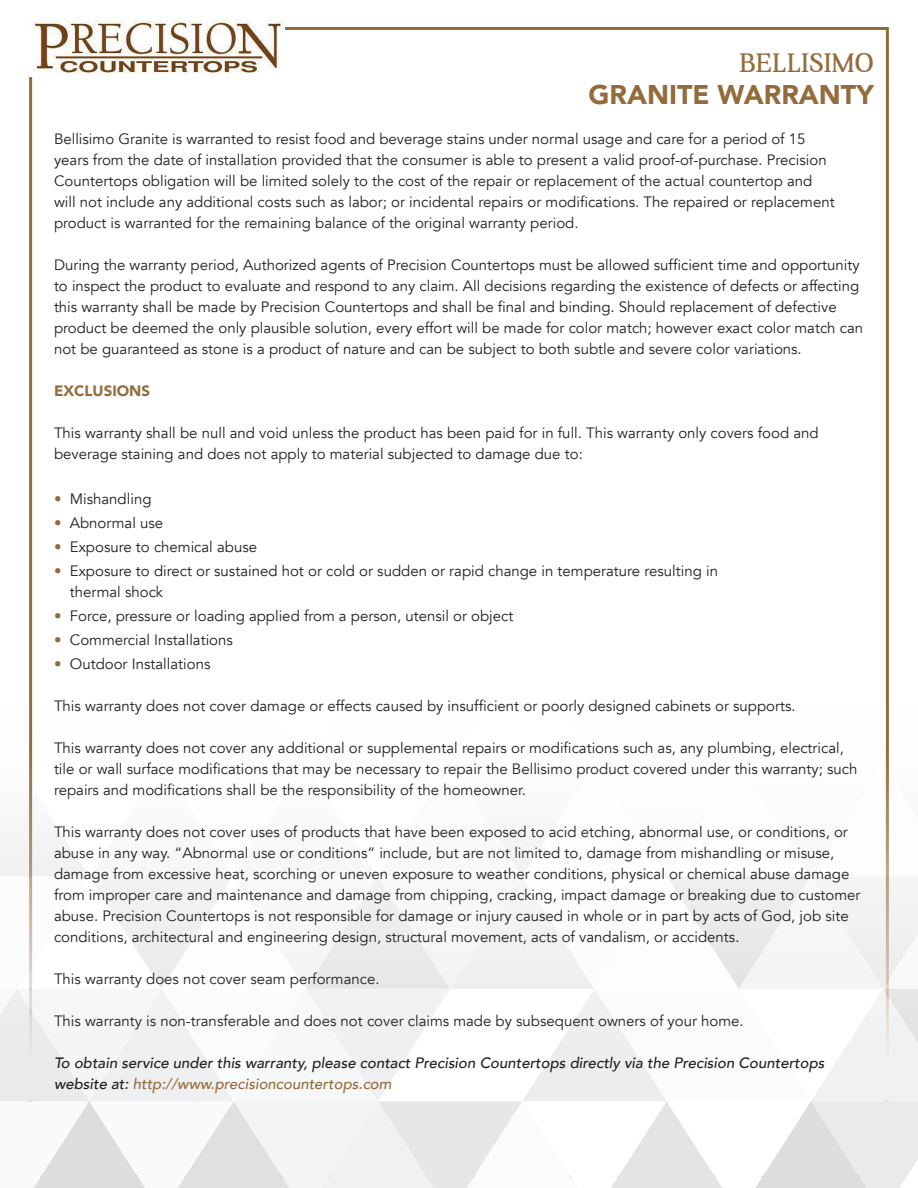
<style>
.page{position:relative;width:918px;height:1188px;background:#fff}
.page>*{position:absolute;margin:0;border:0;box-sizing:border-box;transform-origin:0 0}
.t1{font:900 27px "Avenir";color:#946c3c}
.t2{font:27px "Aver";color:#946c3c}
.t3{font:15px/21px "Avenir";color:#231f20}
.t4{font:italic 500 15px/21px "Avenir";color:#231f20}
.t5{font:900 15px "Avenir";color:#946c3c}
.s1{color:#946c3c}
</style>
<div class="page">
<img style="left:33px;top:16px;width:250px;height:57px">
<svg style="left:0;top:703px;width:918px;height:485px"></svg>
<h1 class="t2" style="left:739px;top:48px;width:137px">BELLISIMO</h1>
<h1 class="t1" style="left:589px;top:72px;width:287px">GRANITE WARRANTY</h1>
<p class="t3" style="left:54px;top:128px;width:782px">Bellisimo Granite is warranted to resist food and beverage stains under normal usage and care for a period of 15 years from the date of installation provided that the consumer is able to present a valid proof-of-purchase. Precision Countertops obligation will be limited solely to the cost of the repair or replacement of the actual countertop and will not include any additional costs such as labor; or incidental repairs or modifications. The repaired or replacement product is warranted for the remaining balance of the original warranty period.</p>
<p class="t3" style="left:54px;top:254px;width:811px">During the warranty period, Authorized agents of Precision Countertops must be allowed sufficient time and opportunity to inspect the product to evaluate and respond to any claim. All decisions regarding the existence of defects or affecting this warranty shall be made by Precision Countertops and shall be final and binding. Should replacement of defective product be deemed the only plausible solution, every effort will be made for color match; however exact color match can not be guaranteed as stone is a product of nature and can be subject to both subtle and severe color variations.</p>
<p class="t5" style="left:54px;top:377px;width:98px">EXCLUSIONS</p>
<p class="t3" style="left:54px;top:422px;width:766px">This warranty shall be null and void unless the product has been paid for in full. This warranty only covers food and beverage staining and does not apply to material subjected to damage due to:</p>
<p class="t3" style="left:54px;top:488px;width:99px"><span class="s1">•</span> Mishandling</p>
<p class="t3" style="left:54px;top:512px;width:111px"><span class="s1">•</span> Abnormal use</p>
<p class="t3" style="left:54px;top:536px;width:205px"><span class="s1">•</span> Exposure to chemical abuse</p>
<p class="t3" style="left:70px;top:560px;width:650px;text-indent:-16px"><span class="s1">•</span> Exposure to direct or sustained hot or cold or sudden or rapid change in temperature resulting in thermal shock</p>
<p class="t3" style="left:54px;top:605px;width:461px"><span class="s1">•</span> Force, pressure or loading applied from a person, utensil or object</p>
<p class="t3" style="left:54px;top:629px;width:180px"><span class="s1">•</span> Commercial Installations</p>
<p class="t3" style="left:54px;top:653px;width:158px"><span class="s1">•</span> Outdoor Installations</p>
<p class="t3" style="left:54px;top:695px;width:743px">This warranty does not cover damage or effects caused by insufficient or poorly designed cabinets or supports.</p>
<p class="t3" style="left:54px;top:737px;width:805px">This warranty does not cover any additional or supplemental repairs or modifications such as, any plumbing, electrical, tile or wall surface modifications that may be necessary to repair the Bellisimo product covered under this warranty; such repairs and modifications shall be the responsibility of the homeowner.</p>
<p class="t3" style="left:54px;top:821px;width:808px">This warranty does not cover uses of products that have been exposed to acid etching, abnormal use, or conditions, or abuse in any way. “Abnormal use or conditions” include, but are not limited to, damage from mishandling or misuse, damage from excessive heat, scorching or uneven exposure to weather conditions, physical or chemical abuse damage from improper care and maintenance and damage from chipping, cracking, impact damage or breaking due to customer abuse. Precision Countertops is not responsible for damage or injury caused in whole or in part by acts of God, job site conditions, architectural and engineering design, structural movement, acts of vandalism, or accidents.</p>
<p class="t3" style="left:54px;top:968px;width:327px">This warranty does not cover seam performance.</p>
<p class="t3" style="left:54px;top:1010px;width:691px">This warranty is non-transferable and does not cover claims made by subsequent owners of your home.</p>
<p class="t4" style="left:54px;top:1052px;width:772px">To obtain service under this warranty, please contact Precision Countertops directly via the Precision Countertops website at: <span class="s1">http://www.precisioncountertops.com</span></p>
</div>
